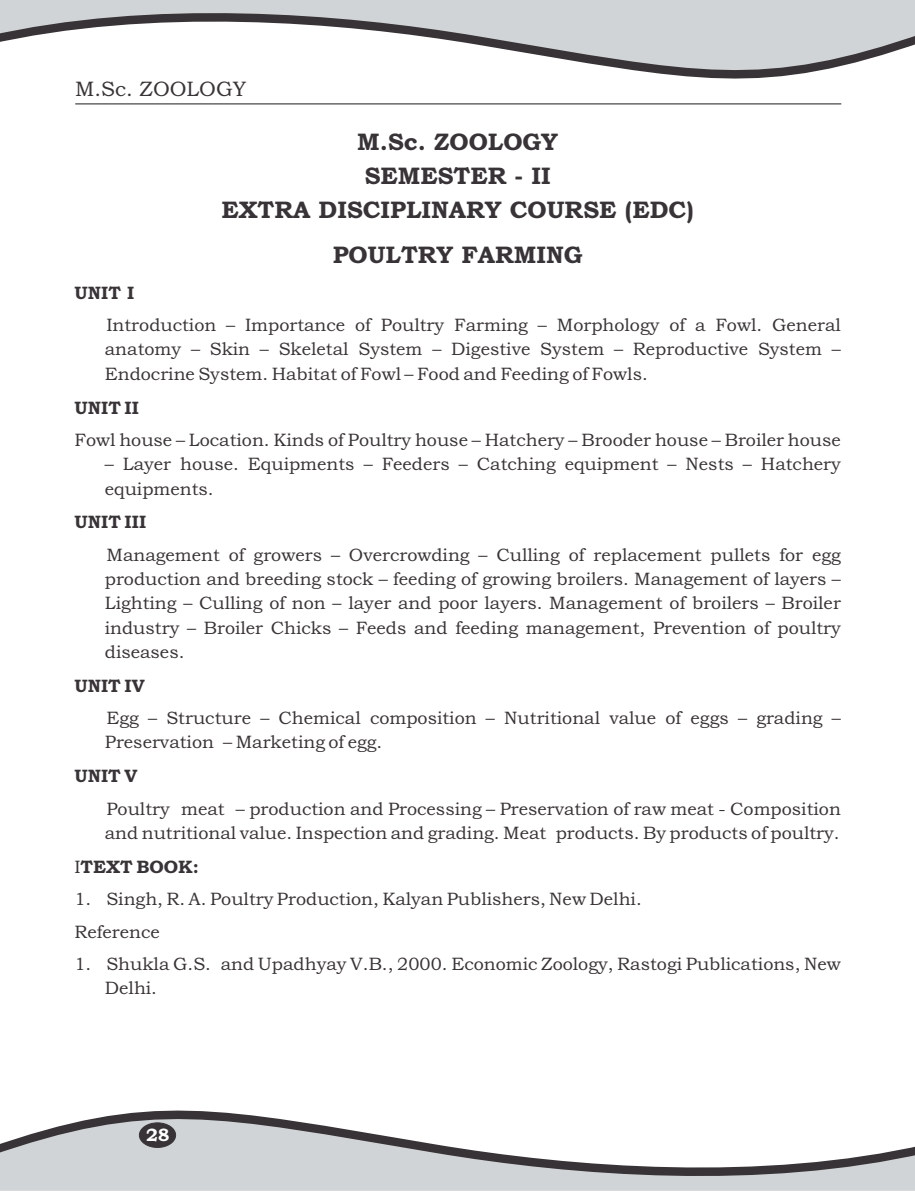
<style>
.page{position:relative;width:915px;height:1191px;background:#fff}
.page>*{position:absolute;margin:0;border:0;box-sizing:border-box;transform-origin:0 0}
.t1{font:700 24px/33.8px "Bookman Old Style";color:#383336;text-align:center}
.t2{font:21px "Bookman Old Style";color:#383336}
.t3{font:18px/24.3px "Bookman Old Style";color:#383336}
.t4{font:700 18px "Bookman Old Style";color:#383336}
.t5{font:700 18px "Bookman Old Style";color:#fff}
.s1{font-weight:400}
</style>
<div class="page">
<svg style="left:0;top:0;width:914px;height:79px;fill:#d1d4d6"></svg>
<svg style="left:0;top:1110px;width:914px;height:80px;fill:#d1d4d6"></svg>
<hr style="left:75px;top:103px;width:766px;height:1px;background:#383336">
<div style="left:139px;top:1122px;width:37px;height:25px;background:#383336;border:1px solid #383336;border-radius:50%"></div>
<p class="t2" style="left:75px;top:81px;width:172px">M.Sc. ZOOLOGY</p>
<h1 class="t1" style="left:221px;top:127px;width:473px">M.Sc. ZOOLOGY<br>SEMESTER - II<br>EXTRA DISCIPLINARY COURSE (EDC)</h1>
<h1 class="t1" style="left:333px;top:240px;width:251px">POULTRY FARMING</h1>
<p class="t4" style="left:74px;top:286px;width:61px">UNIT I</p>
<p class="t3" style="left:105px;top:314px;width:737px;text-align:justify">Introduction – Importance of Poultry Farming – Morphology of a Fowl. General anatomy – Skin – Skeletal System – Digestive System – Reproductive System – Endocrine System. Habitat of Fowl – Food and Feeding of Fowls.</p>
<p class="t4" style="left:74px;top:400px;width:66px">UNIT II</p>
<p class="t3" style="left:74px;top:429px;width:767px">Fowl house – Location. Kinds of Poultry house – Hatchery – Brooder house – Broiler house</p>
<p class="t3" style="left:105px;top:454px;width:737px">– Layer house. Equipments – Feeders – Catching equipment – Nests – Hatchery equipments.</p>
<p class="t4" style="left:74px;top:515px;width:73px">UNIT III</p>
<p class="t3" style="left:105px;top:544px;width:737px;text-align:justify">Management of growers – Overcrowding – Culling of replacement pullets for egg production and breeding stock – feeding of growing broilers. Management of layers – Lighting – Culling of non – layer and poor layers. Management of broilers – Broiler industry – Broiler Chicks – Feeds and feeding management, Prevention of poultry diseases.</p>
<p class="t4" style="left:74px;top:679px;width:72px">UNIT IV</p>
<p class="t3" style="left:105px;top:707px;width:737px">Egg – Structure – Chemical composition – Nutritional value of eggs – grading –<br>Preservation – Marketing of egg.</p>
<p class="t4" style="left:74px;top:769px;width:65px">UNIT V</p>
<p class="t3" style="left:105px;top:798px;width:737px">Poultry meat – production and Processing – Preservation of raw meat - Composition and nutritional value. Inspection and grading. Meat products. By products of poultry.</p>
<p class="t4" style="left:74px;top:859px;width:126px"><span class="s1">I</span>TEXT BOOK:</p>
<p class="t3" style="left:74px;top:884px;width:568px;line-height:32.4px">1. Singh, R. A. Poultry Production, Kalyan Publishers, New Delhi.<br>Reference</p>
<p class="t3" style="left:105px;top:953px;width:737px;text-indent:-30px">1. Shukla G.S. and Upadhyay V.B., 2000. Economic Zoology, Rastogi Publications, New<br>Delhi.</p>
<p class="t5" style="left:146px;top:1128px;width:25px">28</p>
</div>
